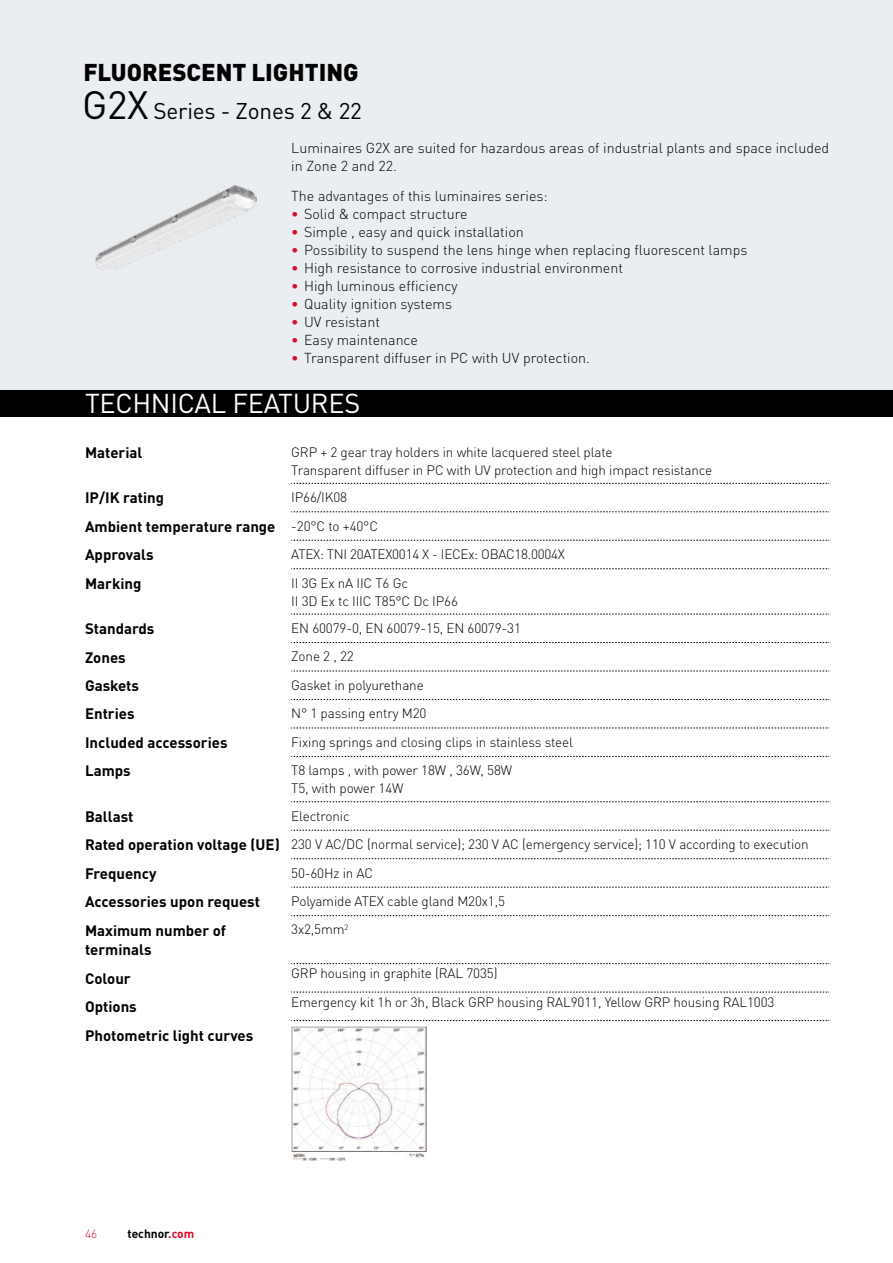
<style>
.page{position:relative;width:893px;height:1263px;background:#fff}
.page>*{position:absolute;margin:0;border:0;box-sizing:border-box;transform-origin:0 0}
.t1{font:27px "DIN";letter-spacing:-.01em;color:#fff}
.t2{font:900 24px "DIN Pro";color:#000}
.t3{font:22.5px "DIN Pro";letter-spacing:-.01em;color:#000}
.t4{font:700 15px/28.5px "DIN Pro";color:#000}
.t5{font:300 14.25px/18px "DIN Pro";color:#000}
.t6{font:300 13.5px/18px "DIN Pro";letter-spacing:-.01em;color:#000}
.t7{font:700 12px "DIN";color:#000}
.t8{font:300 12px "DIN Pro";color:#dc0c23}
.s1{font-size:39px}
.s2{font-weight:400;color:#dc0c23}
.s3{font-weight:300;font-size:13.5px}
.s4{font-weight:700;font-size:15px}
.s5{color:#dc0c23}
</style>
<div class="page">
<div style="left:0;top:0;width:893px;height:417px;background:#eaedf1"></div>
<div style="left:0;top:390px;width:893px;height:27px;background:#000"></div>
<svg style="left:291px;top:483px;width:538px;height:1px"></svg>
<svg style="left:291px;top:511px;width:538px;height:1px"></svg>
<svg style="left:291px;top:540px;width:538px;height:1px"></svg>
<svg style="left:291px;top:568px;width:538px;height:1px"></svg>
<svg style="left:291px;top:614px;width:538px;height:1px"></svg>
<svg style="left:291px;top:642px;width:538px;height:1px"></svg>
<svg style="left:291px;top:671px;width:538px;height:1px"></svg>
<svg style="left:291px;top:699px;width:538px;height:1px"></svg>
<svg style="left:291px;top:728px;width:538px;height:1px"></svg>
<svg style="left:291px;top:756px;width:538px;height:1px"></svg>
<svg style="left:291px;top:801px;width:538px;height:1px"></svg>
<svg style="left:291px;top:830px;width:538px;height:1px"></svg>
<svg style="left:291px;top:858px;width:538px;height:1px"></svg>
<svg style="left:291px;top:887px;width:538px;height:1px"></svg>
<svg style="left:291px;top:915px;width:538px;height:1px"></svg>
<svg style="left:291px;top:963px;width:538px;height:1px"></svg>
<svg style="left:291px;top:992px;width:538px;height:1px"></svg>
<svg style="left:291px;top:1020px;width:538px;height:1px"></svg>
<img style="left:291px;top:1026px;width:136px;height:134px">
<img style="left:95px;top:186px;width:162px;height:84px">
<h2 class="t2" style="left:83px;top:53px;width:277px">FLUORESCENT LIGHTING</h2>
<h3 class="t3" style="left:82px;top:96px;width:281px"><span class="s1">G2X</span> Series - Zones 2 &amp; 22</h3>
<p class="t5" style="left:291px;top:138px;width:539px">Luminaires G2X are suited for hazardous areas of industrial plants and space included in Zone 2 and 22.</p>
<p class="t5" style="left:291px;top:186px;width:258px">The advantages of this luminaires series:</p>
<p class="t5" style="left:291px;top:204px;width:178px"><span class="s2">•</span> Solid &amp; compact structure</p>
<p class="t5" style="left:291px;top:222px;width:234px"><span class="s2">•</span> Simple , easy and quick installation</p>
<p class="t5" style="left:291px;top:240px;width:458px"><span class="s2">•</span> Possibility to suspend the lens hinge when replacing fluorescent lamps</p>
<p class="t5" style="left:291px;top:258px;width:333px"><span class="s2">•</span> High resistance to corrosive industrial environment</p>
<p class="t5" style="left:291px;top:276px;width:168px"><span class="s2">•</span> High luminous efficiency</p>
<p class="t5" style="left:291px;top:294px;width:162px"><span class="s2">•</span> Quality ignition systems</p>
<p class="t5" style="left:291px;top:312px;width:90px"><span class="s2">•</span> UV resistant</p>
<p class="t5" style="left:291px;top:330px;width:128px"><span class="s2">•</span> Easy maintenance</p>
<p class="t5" style="left:291px;top:348px;width:300px"><span class="s2">•</span> Transparent diffuser in PC with UV protection.</p>
<h1 class="t1" style="left:85px;top:386px;width:277px">TECHNICAL FEATURES</h1>
<p class="t4" style="left:85px;top:437px;width:59px">Material</p>
<p class="t6" style="left:291px;top:442px;width:422px">GRP + 2 gear tray holders in white lacquered steel plate<br>Transparent diffuser in PC with UV protection and high impact resistance</p>
<p class="t4" style="left:85px;top:483px;width:81px">IP/IK rating</p>
<p class="t6" style="left:291px;top:487px;width:57px">IP66/IK08</p>
<p class="t4" style="left:85px;top:511px;width:294px">Ambient temperature range <span class="s3">-20°C to +40°C<br></span>Approvals</p>
<p class="t6" style="left:291px;top:544px;width:275px">ATEX: TNI 20ATEX0014 X - IECEx: OBAC18.0004X</p>
<p class="t4" style="left:85px;top:568px;width:58px">Marking</p>
<p class="t6" style="left:291px;top:573px;width:168px">II 3G Ex nA IIC T6 Gc<br>II 3D Ex tc IIIC T85°C Dc IP66</p>
<p class="t4" style="left:85px;top:613px;width:71px">Standards</p>
<p class="t6" style="left:291px;top:618px;width:231px">EN 60079-0, EN 60079-15, EN 60079-31</p>
<p class="t4" style="left:85px;top:642px;width:42px">Zones</p>
<p class="t6" style="left:291px;top:647px;width:64px">Zone 2 , 22</p>
<p class="t4" style="left:85px;top:670px;width:56px">Gaskets</p>
<p class="t6" style="left:291px;top:675px;width:134px">Gasket in polyurethane</p>
<p class="t4" style="left:85px;top:699px;width:51px">Entries</p>
<p class="t6" style="left:291px;top:703px;width:137px">N° 1 passing entry M20</p>
<p class="t4" style="left:85px;top:727px;width:144px">Included accessories</p>
<p class="t6" style="left:291px;top:732px;width:283px">Fixing springs and closing clips in stainless steel</p>
<p class="t4" style="left:85px;top:756px;width:47px">Lamps</p>
<p class="t6" style="left:291px;top:760px;width:222px">T8 lamps , with power 18W , 36W, 58W<br>T5, with power 14W</p>
<p class="t4" style="left:85px;top:801px;width:50px">Ballast</p>
<p class="t6" style="left:85px;top:800px;width:725px;line-height:28.5px;text-indent:206px">Electronic<br><span class="s4">Rated operation voltage (UE)</span> 230 V AC/DC (normal service); 230 V AC (emergency service); 110 V according to execution</p>
<p class="t4" style="left:85px;top:858px;width:73px">Frequency</p>
<p class="t6" style="left:291px;top:863px;width:83px">50-60Hz in AC</p>
<p class="t4" style="left:85px;top:886px;width:176px">Accessories upon request</p>
<p class="t6" style="left:291px;top:891px;width:215px">Polyamide ATEX cable gland M20x1,5</p>
<p class="t4" style="left:85px;top:919px;width:143px;line-height:19.5px">Maximum number of terminals</p>
<p class="t6" style="left:291px;top:920px;width:59px">3x2,5mm<sup>2</sup></p>
<p class="t4" style="left:85px;top:963px;width:47px">Colour</p>
<p class="t6" style="left:291px;top:963px;width:208px">GRP housing in graphite (RAL 7035)</p>
<p class="t4" style="left:85px;top:991px;width:53px">Options</p>
<p class="t6" style="left:291px;top:992px;width:485px">Emergency kit 1h or 3h, Black GRP housing RAL9011, Yellow GRP housing RAL1003</p>
<p class="t4" style="left:85px;top:1020px;width:170px">Photometric light curves</p>
<p class="t8" style="left:85px;top:1224px;width:14px">46</p>
<p class="t7" style="left:127px;top:1226px;width:68px">technor<span class="s5">.com</span></p>
</div>
